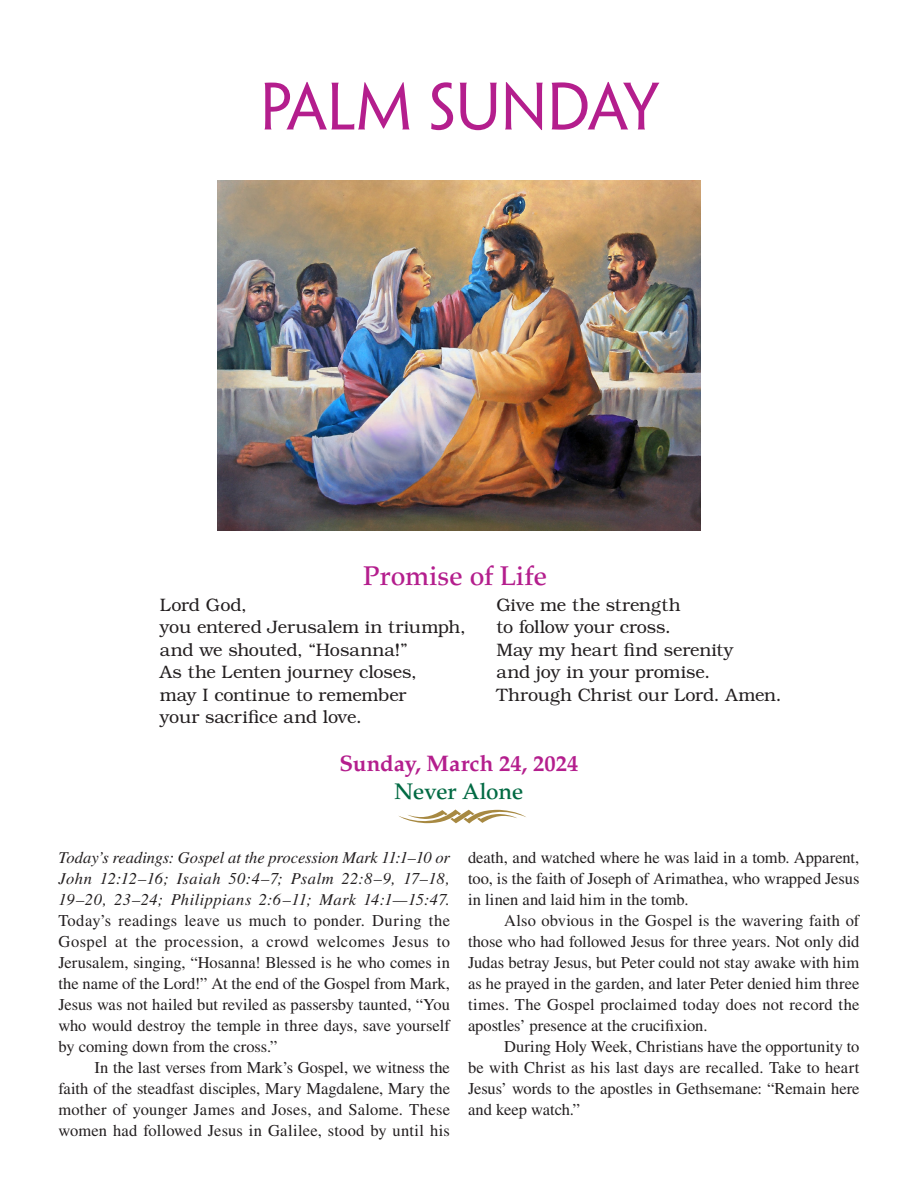
<style>
.page{position:relative;width:918px;height:1188px;background:#fff}
.page>*{position:absolute;margin:0;border:0;box-sizing:border-box;transform-origin:0 0}
.week__LENT{font:60px "Penumbra Flare Std";color:#b41e8d}
.prayer_h1__LENT{font:500 27px "Palatino LT Std";letter-spacing:.005em;color:#b41e8d}
.h1__front_LENT{font:700 22.5px "Palatino LT Std";letter-spacing:.005em;color:#b41e8d}
.h2__front_ADVNT__CHRSMS__LENT__EASTR{font:500 22.5px "Palatino LT Std";letter-spacing:-.015em;color:#026a43}
.prayer__front{font:300 18px "Bookman Std";letter-spacing:-.005em;color:#231f20}
.para__indentfront{font:16.5px/21px "Times LT Std";letter-spacing:.005em;color:#231f20;text-align:justify}
.para__front{font:16.5px/21px "Times LT Std";color:#231f20;text-align:justify}
.s1{font-style:italic}
</style>
<div class="page">
<svg style="left:399px;top:809px;width:127px;height:15px"></svg>
<img style="left:217px;top:180px;width:484px;height:351px">
<p class="week__LENT" style="left:260px;top:71px;width:401px">PALM SUNDAY</p>
<p class="prayer_h1__LENT" style="left:363px;top:560px;width:185px">Promise of Life</p>
<p class="prayer__front" style="left:160px;top:594px;width:89px">Lord God,</p>
<p class="prayer__front" style="left:160px;top:617px;width:308px">you entered Jerusalem in triumph,</p>
<p class="prayer__front" style="left:160px;top:639px;width:249px">and we shouted, “Hosanna!”</p>
<p class="prayer__front" style="left:160px;top:662px;width:258px">As the Lenten journey closes,</p>
<p class="prayer__front" style="left:160px;top:684px;width:248px">may I continue to remember</p>
<p class="prayer__front" style="left:160px;top:707px;width:203px">your sacrifice and love.</p>
<p class="prayer__front" style="left:496px;top:594px;width:186px">Give me the strength</p>
<p class="prayer__front" style="left:496px;top:617px;width:176px">to follow your cross.</p>
<p class="prayer__front" style="left:496px;top:639px;width:239px">May my heart find serenity</p>
<p class="prayer__front" style="left:496px;top:662px;width:215px">and joy in your promise.</p>
<p class="prayer__front" style="left:496px;top:684px;width:287px">Through Christ our Lord. Amen.</p>
<p class="h1__front_LENT" style="left:339px;top:750px;width:241px">Sunday, March 24, 2024</p>
<p class="h2__front_ADVNT__CHRSMS__LENT__EASTR" style="left:395px;top:779px;width:130px">Never Alone</p>
<p class="para__front" style="left:58px;top:847px;width:393px"><span class="s1">Today’s readings: Gospel at the procession Mark 11:1–10 or John 12:12–16; Isaiah 50:4–7; Psalm 22:8–9, 17–18, 19–20, 23–24; Philippians 2:6–11; Mark 14:1—15:47.<br></span>Today’s readings leave us much to ponder. During the Gospel at the procession, a crowd welcomes Jesus to Jerusalem, singing, “Hosanna! Blessed is he who comes in the name of the Lord!” At the end of the Gospel from Mark, Jesus was not hailed but reviled as passersby taunted, “You who would destroy the temple in three days, save yourself by coming down from the cross.”</p>
<p class="para__indentfront" style="left:58px;top:1057px;width:393px;text-indent:36px">In the last verses from Mark’s Gospel, we witness the faith of the steadfast disciples, Mary Magdalene, Mary the mother of younger James and Joses, and Salome. These women had followed Jesus in Galilee, stood by until his</p>
<p class="para__indentfront" style="left:468px;top:847px;width:393px">death, and watched where he was laid in a tomb. Apparent, too, is the faith of Joseph of Arimathea, who wrapped Jesus in linen and laid him in the tomb.</p>
<p class="para__indentfront" style="left:468px;top:910px;width:393px;text-indent:36px">Also obvious in the Gospel is the wavering faith of those who had followed Jesus for three years. Not only did Judas betray Jesus, but Peter could not stay awake with him as he prayed in the garden, and later Peter denied him three times. The Gospel proclaimed today does not record the apostles’ presence at the crucifixion.</p>
<p class="para__indentfront" style="left:468px;top:1036px;width:393px;text-indent:36px">During Holy Week, Christians have the opportunity to be with Christ as his last days are recalled. Take to heart Jesus’ words to the apostles in Gethsemane: “Remain here and keep watch.”</p>
</div>
